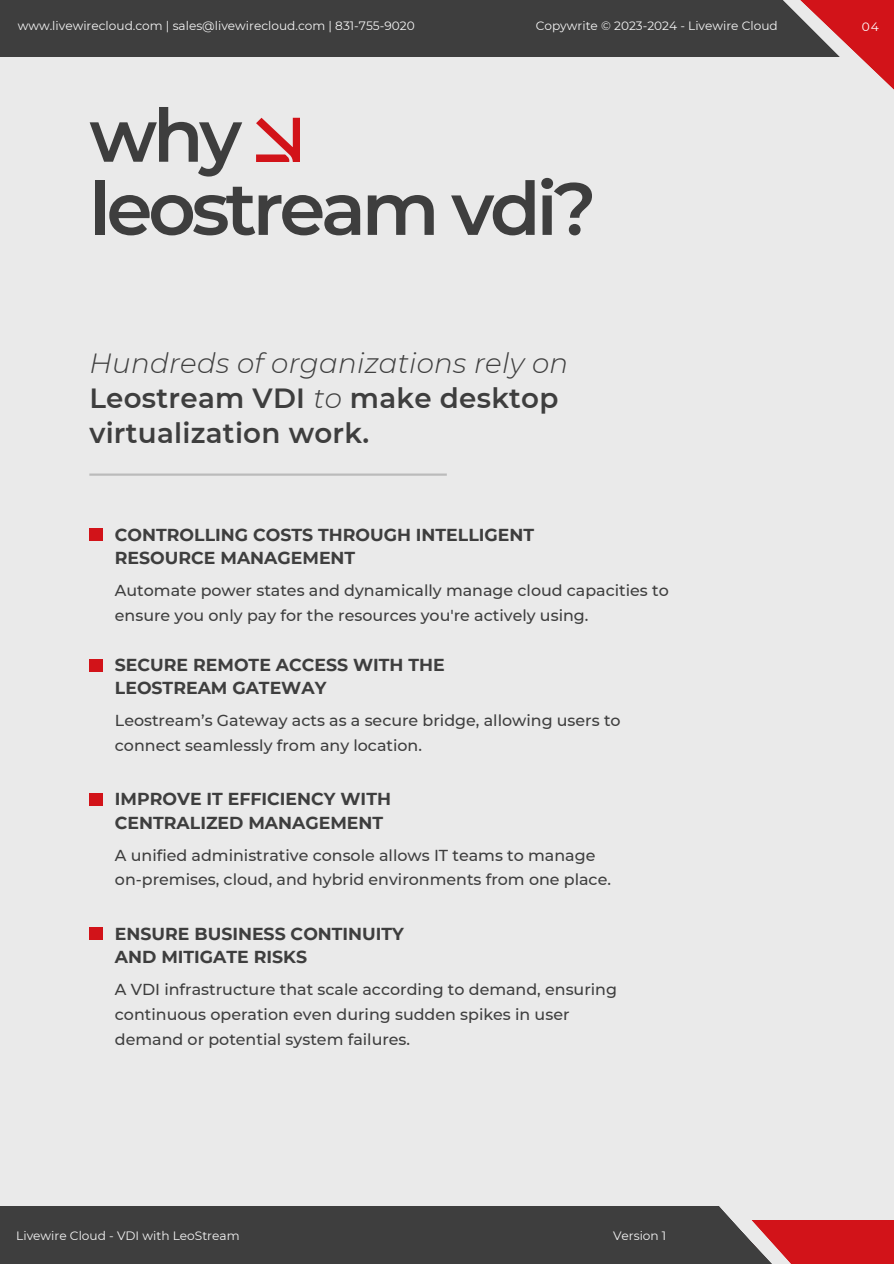
<style>
.page{position:relative;width:894px;height:1264px;background:#fff}
.page>*{position:absolute;margin:0;border:0;box-sizing:border-box;transform-origin:0 0}
.t1{font:600 73.8px/73.2px "Montserrat";letter-spacing:-.055em;color:#3e3e3e}
.t2{font:600 27.75px/34.8px "Montserrat";letter-spacing:.01em;color:#3e3e3e}
.t3{font:700 17.25px/23.1px "Montserrat";color:#3e3e3e}
.t4{font:500 15.9px/24.8px "Montserrat";color:#3e3e3e}
.t5{font:12.15px "Montserrat";color:#f5f5f5}
.t6{font:12.15px "Montserrat";color:#fff}
.s1{font-weight:300;font-style:italic}
</style>
<div class="page">
<div style="left:0;top:0;width:893px;height:1263px;background:#eaeaea"></div>
<svg style="left:256px;top:118px;width:44px;height:44px"></svg>
<div style="left:0;top:1206px;width:767px;height:57px;background:#3e3e3e"></div>
<div style="left:749px;top:1219px;width:144px;height:44px;background:#d21319"></div>
<svg style="left:719px;top:1206px;width:111px;height:57px"></svg>
<hr style="left:89px;top:473px;width:357px;height:3px;background:#000">
<div style="left:89px;top:528px;width:14px;height:12px;background:#d21319"></div>
<div style="left:89px;top:659px;width:14px;height:12px;background:#d21319"></div>
<div style="left:89px;top:793px;width:14px;height:12px;background:#d21319"></div>
<div style="left:89px;top:927px;width:14px;height:12px;background:#d21319"></div>
<div style="left:0;top:0;width:840px;height:57px;background:#3e3e3e"></div>
<svg style="left:783px;top:0;width:110px;height:89px"></svg>
<h1 class="t5" style="left:18px;top:19px;width:398px">www.livewirecloud.com | sales@livewirecloud.com | 831-755-9020</h1>
<p class="t5" style="left:535px;top:19px;width:243px">Copywrite © 2023-2024 - Livewire Cloud</p>
<h2 class="t6" style="left:861px;top:19px;width:19px">04</h2>
<p class="t1" style="left:89px;top:99px;width:508px">why leostream vdi?</p>
<h3 class="t2" style="left:89px;top:346px;width:480px"><span class="s1">Hundreds of organizations rely on<br></span>Leostream VDI <span class="s1">to</span> make desktop virtualization work.</h3>
<h4 class="t3" style="left:115px;top:523px;width:420px">CONTROLLING COSTS THROUGH INTELLIGENT<br>RESOURCE MANAGEMENT</h4>
<h3 class="t4" style="left:115px;top:578px;width:555px">Automate power states and dynamically manage cloud capacities to ensure you only pay for the resources you're actively using.</h3>
<h4 class="t3" style="left:115px;top:653px;width:331px">SECURE REMOTE ACCESS WITH THE<br>LEOSTREAM GATEWAY</h4>
<h3 class="t4" style="left:115px;top:708px;width:507px">Leostream’s Gateway acts as a secure bridge, allowing users to connect seamlessly from any location.</h3>
<h4 class="t3" style="left:115px;top:787px;width:277px">IMPROVE IT EFFICIENCY WITH<br>CENTRALIZED MANAGEMENT</h4>
<h3 class="t4" style="left:115px;top:842px;width:497px">A unified administrative console allows IT teams to manage on-premises, cloud, and hybrid environments from one place.</h3>
<h4 class="t3" style="left:115px;top:922px;width:290px">ENSURE BUSINESS CONTINUITY<br>AND MITIGATE RISKS</h4>
<p class="t4" style="left:115px;top:976px;width:503px">A VDI infrastructure that scale according to demand, ensuring continuous operation even during sudden spikes in user demand or potential system failures.</p>
<p class="t5" style="left:16px;top:1228px;width:225px">Livewire Cloud - VDI with LeoStream</p>
<p class="t5" style="left:613px;top:1228px;width:55px">Version 1</p>
</div>
